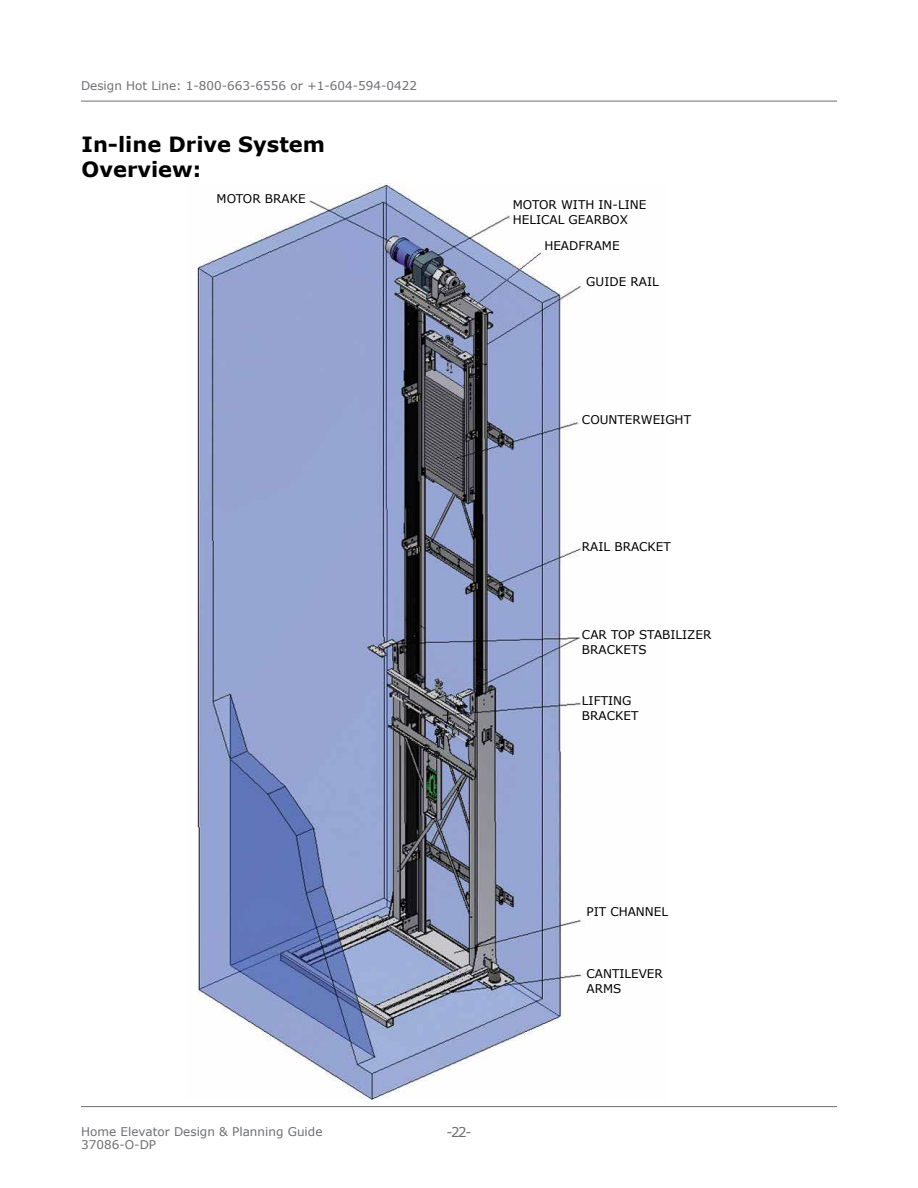
<style>
.page{position:relative;width:918px;height:1188px;background:#fff}
.page>*{position:absolute;margin:0;border:0;box-sizing:border-box;transform-origin:0 0}
.t1{font:700 21px/25.2px "Verdana";color:#000}
.t2{font:13.5px "Verdana";color:#6d6e71}
.t3{font:12px/14.4px "Verdana";color:#000}
.t4{font:12px/13.2px "Verdana";color:#6d6e71}
</style>
<div class="page">
<img style="left:197px;top:183px;width:468px;height:917px">
<hr style="left:81px;top:1106px;width:756px;height:1px;background:#6d6e71">
<hr style="left:81px;top:101px;width:756px;height:1px;background:#6d6e71">
<p class="t4" style="left:81px;top:79px;width:338px">Design Hot Line: 1-800-663-6556 or +1-604-594-0422</p>
<h1 class="t1" style="left:82px;top:131px;width:245px">In-line Drive System<br>Overview:</h1>
<p class="t3" style="left:217px;top:191px;width:91px">MOTOR BRAKE</p>
<p class="t3" style="left:513px;top:198px;width:135px">MOTOR WITH IN-LINE<br>HELICAL GEARBOX</p>
<p class="t3" style="left:544px;top:239px;width:77px">HEADFRAME</p>
<p class="t3" style="left:586px;top:274px;width:74px">GUIDE RAIL</p>
<p class="t3" style="left:582px;top:413px;width:111px">COUNTERWEIGHT</p>
<p class="t3" style="left:582px;top:540px;width:90px">RAIL BRACKET</p>
<p class="t3" style="left:582px;top:627px;width:131px">CAR TOP STABILIZER<br>BRACKETS</p>
<p class="t3" style="left:582px;top:694px;width:58px">LIFTING<br>BRACKET</p>
<p class="t4" style="left:81px;top:1125px;width:243px">Home Elevator Design &amp; Planning Guide<br>37086-O-DP</p>
<p class="t2" style="left:446px;top:1123px;width:27px">-22-</p>
<p class="t3" style="left:586px;top:904px;width:83px">PIT CHANNEL</p>
<p class="t3" style="left:586px;top:967px;width:78px">CANTILEVER<br>ARMS</p>
</div>
